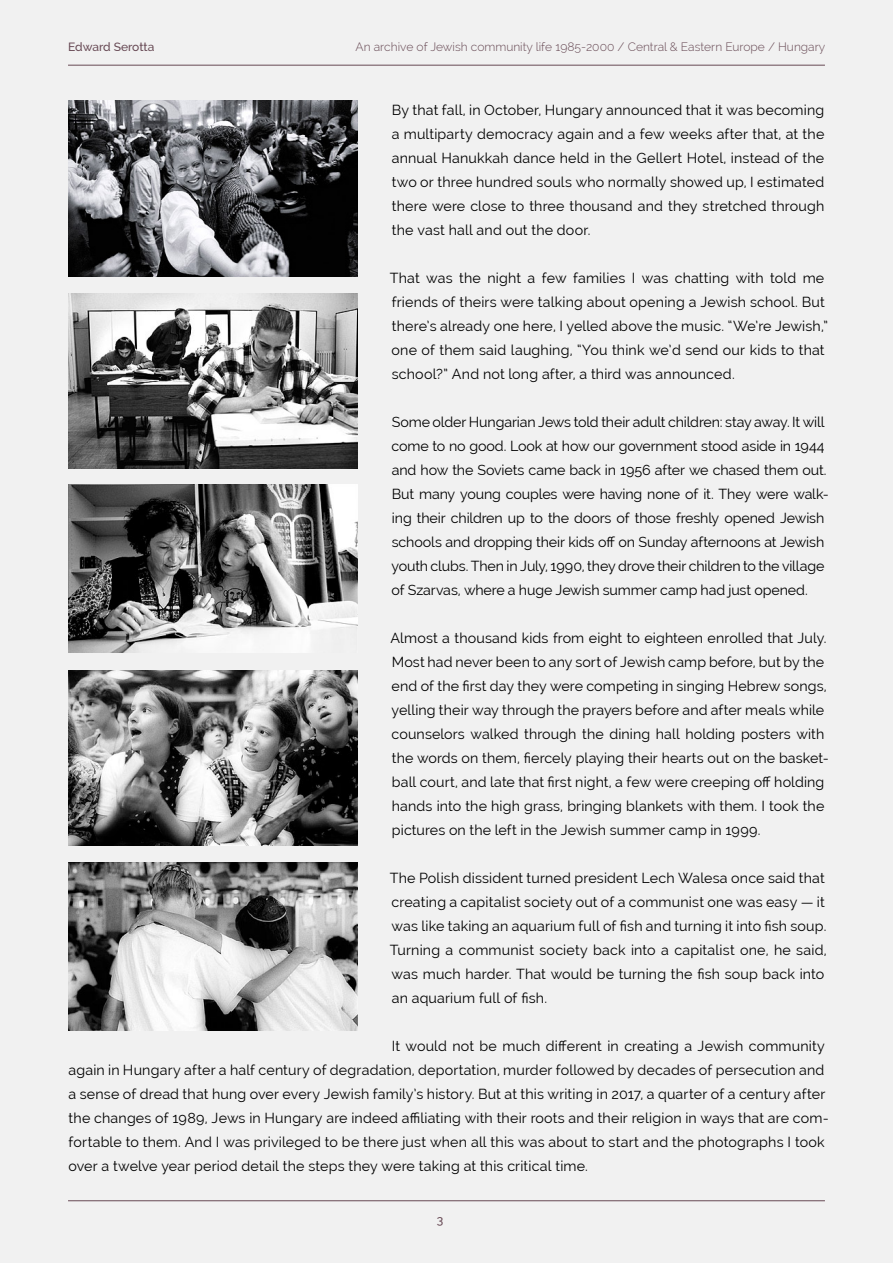
<style>
.page{position:relative;width:893px;height:1263px;background:#f1f1f1}
.page>*{position:absolute;margin:0;border:0;box-sizing:border-box;transform-origin:0 0}
.t1{font:14.25px/24px "Raleway";letter-spacing:.01em;color:#000}
.t2{font:14.25px/24px "Raleway";letter-spacing:-.01em;color:#000}
.t3{font:300 12px "Raleway";color:#674954}
.t4{font:500 12px "Raleway";letter-spacing:-.005em;color:#674954}
</style>
<div class="page">
<hr style="left:68px;top:65px;width:757px;height:1px;background:#674954">
<hr style="left:68px;top:1200px;width:757px;height:1px;background:#674954">
<img style="left:68px;top:101px;width:289px;height:175px">
<img style="left:68px;top:293px;width:289px;height:175px">
<img style="left:68px;top:485px;width:289px;height:167px">
<img style="left:68px;top:670px;width:289px;height:175px">
<img style="left:68px;top:862px;width:289px;height:168px">
<p class="t4" style="left:68px;top:40px;width:88px">Edward Serotta</p>
<p class="t3" style="left:356px;top:40px;width:471px">An archive of Jewish community life 1985-2000 / Central &amp; Eastern Europe / Hungary</p>
<p class="t1" style="left:392px;top:98px;width:434px;text-align:justify">By that fall, in October, Hungary announced that it was becoming a multiparty democracy again and a few weeks after that, at the annual Hanukkah dance held in the Gellert Hotel, instead of the two or three hundred souls who normally showed up, I estimated there were close to three thousand and they stretched through the vast hall and out the door.</p>
<p class="t1" style="left:390px;top:266px;width:440px">That was the night a few families I was chatting with told me friends of theirs were talking about opening a Jewish school. But there’s already one here, I yelled above the music. “We’re Jewish,” one of them said laughing, “You think we’d send our kids to that school?” And not long after, a third was announced.</p>
<p class="t2" style="left:392px;top:410px;width:439px">Some older Hungarian Jews told their adult children: stay away. It will come to no good. Look at how our government stood aside in 1944 and how the Soviets came back in 1956 after we chased them out.<br>But many young couples were having none of it. They were walk&shy;ing their children up to the doors of those freshly opened Jewish schools and dropping their kids off on Sunday afternoons at Jewish youth clubs. Then in July, 1990, they drove their children to the village of Szarvas, where a huge Jewish summer camp had just opened.</p>
<p class="t1" style="left:391px;top:626px;width:440px">Almost a thousand kids from eight to eighteen enrolled that July.<br>Most had never been to any sort of Jewish camp before, but by the end of the first day they were competing in singing Hebrew songs, yelling their way through the prayers before and after meals while counselors walked through the dining hall holding posters with the words on them, fiercely playing their hearts out on the basket&shy;ball court, and late that first night, a few were creeping off holding hands into the high grass, bringing blankets with them. I took the pictures on the left in the Jewish summer camp in 1999.</p>
<p class="t1" style="left:390px;top:866px;width:438px">The Polish dissident turned president Lech Walesa once said that creating a capitalist society out of a communist one was easy — it was like taking an aquarium full of fish and turning it into fish soup.<br>Turning a communist society back into a capitalist one, he said, was much harder. That would be turning the fish soup back into an aquarium full of fish.</p>
<p class="t1" style="left:68px;top:1034px;width:762px;text-indent:323px">It would not be much different in creating a Jewish community again in Hungary after a half century of degradation, deportation, murder followed by decades of persecution and a sense of dread that hung over every Jewish family’s history. But at this writing in 2017, a quarter of a century after the changes of 1989, Jews in Hungary are indeed affiliating with their roots and their religion in ways that are com&shy;fortable to them. And I was privileged to be there just when all this was about to start and the photographs I took over a twelve year period detail the steps they were taking at this critical time.</p>
<p class="t4" style="left:437px;top:1213px;width:8px">3</p>
</div>
